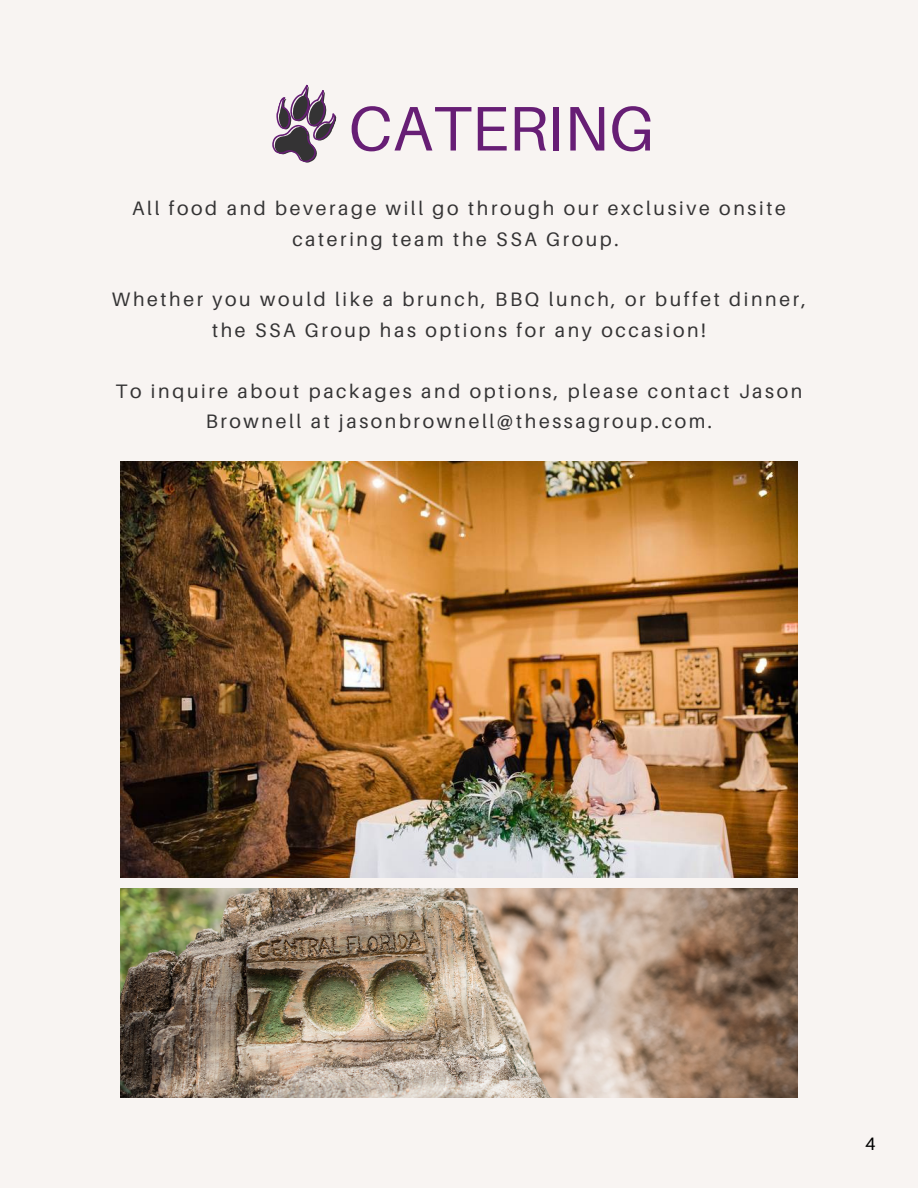
<style>
.page{position:relative;width:918px;height:1188px;background:#f8f4f2}
.page>*{position:absolute;margin:0;border:0;box-sizing:border-box;transform-origin:0 0}
.t1{font:63px "Aileron";color:#671e75}
.t2{font:19.5px/30.3px "Aileron";letter-spacing:.135em;color:#343334;text-align:center}
.t3{font:18px "Aileron";color:#000}
</style>
<div class="page">
<img style="left:121px;top:461px;width:677px;height:417px">
<img style="left:121px;top:889px;width:677px;height:208px">
<svg style="left:272px;top:84px;width:65px;height:79px"></svg>
<p class="t1" style="left:349px;top:89px;width:307px">CATERING</p>
<p class="t2" style="left:132px;top:193px;width:655px">All food and beverage will go through our exclusive onsite catering team the SSA Group.</p>
<p class="t2" style="left:112px;top:284px;width:696px">Whether you would like a brunch, BBQ lunch, or buffet dinner, the SSA Group has options for any occasion!</p>
<p class="t2" style="left:116px;top:375px;width:688px">To inquire about packages and options, please contact Jason<br>Brownell at jasonbrownell@thessagroup.com.</p>
<p class="t3" style="left:865px;top:1132px;width:12px">4</p>
</div>
